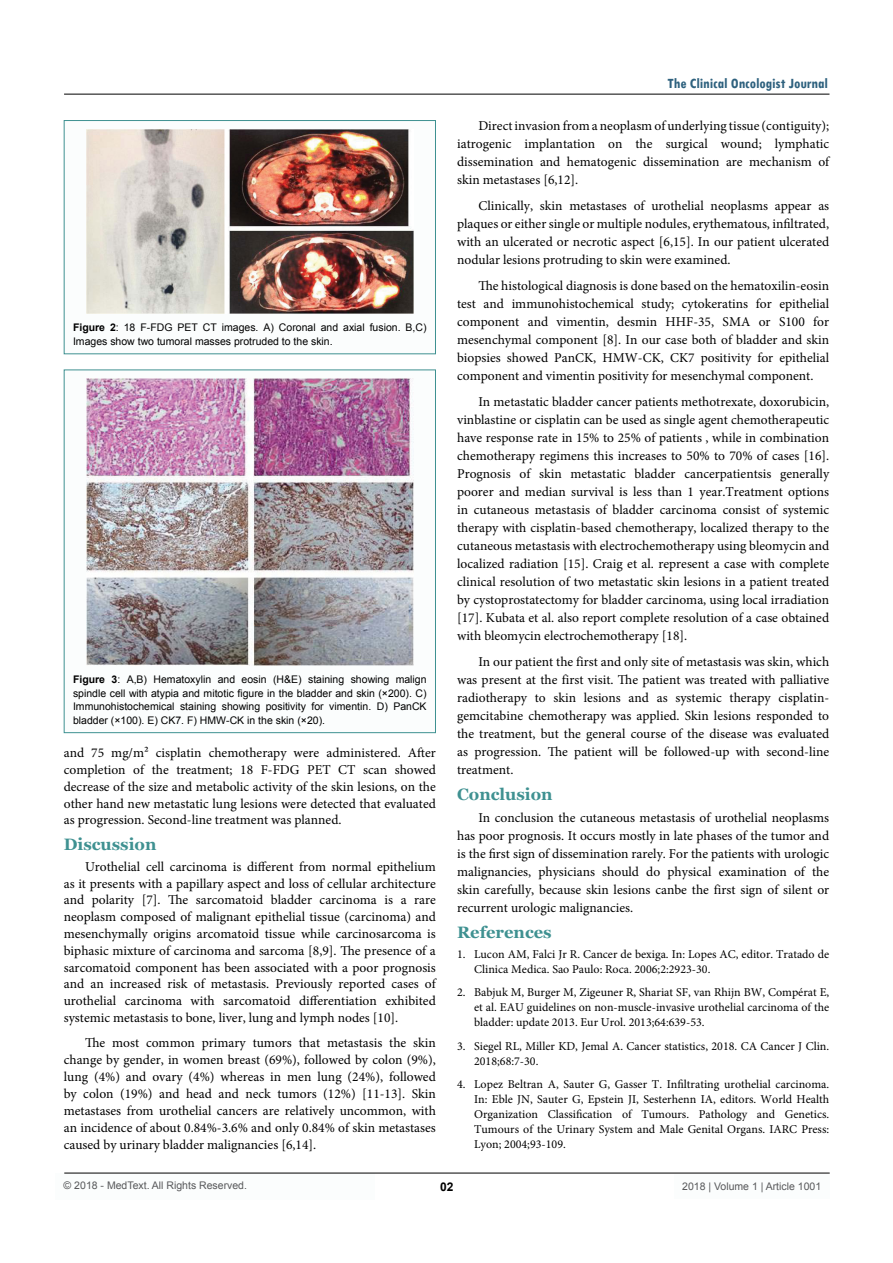
<style>
.page{position:relative;width:893px;height:1263px;background:#fff}
.page>*{position:absolute;margin:0;border:0;box-sizing:border-box;transform-origin:0 0}
.t1{font:700 16.5px "Georgia";color:#3f9191}
.t2{font:700 condensed 15px "Tw Cen";color:#2e617e}
.t3{font:13.5px/18px "Minion Pro";color:#000;text-align:justify}
.t4{font:12px/15px "Minion Pro";color:#000}
.t5{font:700 12px "Arial";color:#000}
.t6{font:10.5px/13.5px "Arial";color:#000}
.t7{font:10.5px "Arial";color:#58595b}
.s1{font-weight:700}
</style>
<div class="page">
<div style="left:55px;top:1173px;width:320px;height:26px;background:#fbfdfd"></div>
<hr style="left:64px;top:1173px;width:766px;height:1px;background:#000">
<hr style="left:64px;top:94px;width:765px;height:1px;background:#000">
<div style="left:674px;top:1174px;width:156px;height:25px;background:#fbfdfd"></div>
<div style="left:64px;top:121px;width:371px;height:233px;background:#fbfdfd"></div>
<img style="left:86px;top:129px;width:327px;height:185px">
<div style="left:64px;top:120px;width:372px;height:234px;border:1px solid #3f9191"></div>
<div style="left:64px;top:370px;width:371px;height:363px;background:#fbfdfd"></div>
<img style="left:86px;top:379px;width:327px;height:286px">
<div style="left:64px;top:369px;width:372px;height:364px;border:1px solid #3f9191"></div>
<p class="t6" style="left:73px;top:321px;width:355px"><span class="s1">Figure 2</span>: 18 F-FDG PET CT images. A) Coronal and axial fusion. B,C)<br>Images show two tumoral masses protruded to the skin.</p>
<p class="t6" style="left:73px;top:673px;width:355px;text-align:justify"><span class="s1">Figure 3</span>: A,B) Hematoxylin and eosin (H&amp;E) staining showing malign spindle cell with atypia and mitotic figure in the bladder and skin (×200). C)<br>Immunohistochemical staining showing positivity for vimentin. D) PanCK bladder (×100). E) CK7. F) HMW-CK in the skin (×20).</p>
<p class="t3" style="left:64px;top:745px;width:374px;line-height:16.8px">and 75 mg/m² cisplatin chemotherapy were administered. After completion of the treatment; 18 F-FDG PET CT scan showed decrease of the size and metabolic activity of the skin lesions, on the other hand new metastatic lung lesions were detected that evaluated as progression. Second-line treatment was planned.</p>
<p class="t1" style="left:64px;top:833px;width:94px">Discussion</p>
<p class="t3" style="left:64px;top:858px;width:374px;line-height:16.8px;text-indent:21px">Urothelial cell carcinoma is different from normal epithelium as it presents with a papillary aspect and loss of cellular architecture and polarity [7]. The sarcomatoid bladder carcinoma is a rare neoplasm composed of malignant epithelial tissue (carcinoma) and mesenchymally origins arcomatoid tissue while carcinosarcoma is biphasic mixture of carcinoma and sarcoma [8,9]. The presence of a sarcomatoid component has been associated with a poor prognosis and an increased risk of metastasis. Previously reported cases of urothelial carcinoma with sarcomatoid differentiation exhibited systemic metastasis to bone, liver, lung and lymph nodes [10].</p>
<p class="t3" style="left:64px;top:1034px;width:374px;line-height:17px;text-indent:21px">The most common primary tumors that metastasis the skin change by gender, in women breast (69%), followed by colon (9%), lung (4%) and ovary (4%) whereas in men lung (24%), followed by colon (19%) and head and neck tumors (12%) [11-13]. Skin metastases from urothelial cancers are relatively uncommon, with an incidence of about 0.84%-3.6% and only 0.84% of skin metastases caused by urinary bladder malignancies [6,14].</p>
<p class="t2" style="left:668px;top:74px;width:162px">The Clinical Oncologist Journal</p>
<p class="t3" style="left:457px;top:117px;width:374px;text-indent:21px">Direct invasion from a neoplasm of underlying tissue (contiguity); iatrogenic implantation on the surgical wound; lymphatic dissemination and hematogenic dissemination are mechanism of skin metastases [6,12].</p>
<p class="t3" style="left:457px;top:197px;width:374px;text-indent:21px">Clinically, skin metastases of urothelial neoplasms appear as plaques or either single or multiple nodules, erythematous, infiltrated, with an ulcerated or necrotic aspect [6,15]. In our patient ulcerated nodular lesions protruding to skin were examined.</p>
<p class="t3" style="left:457px;top:277px;width:374px;text-indent:21px">The histological diagnosis is done based on the hematoxilin-eosin test and immunohistochemical study; cytokeratins for epithelial component and vimentin, desmin HHF-35, SMA or S100 for mesenchymal component [8]. In our case both of bladder and skin biopsies showed PanCK, HMW-CK, CK7 positivity for epithelial component and vimentin positivity for mesenchymal component.</p>
<p class="t3" style="left:457px;top:393px;width:374px;text-indent:21px">In metastatic bladder cancer patients methotrexate, doxorubicin, vinblastine or cisplatin can be used as single agent chemotherapeutic have response rate in 15% to 25% of patients , while in combination chemotherapy regimens this increases to 50% to 70% of cases [16].<br>Prognosis of skin metastatic bladder cancerpatientsis generally poorer and median survival is less than 1 year.Treatment options in cutaneous metastasis of bladder carcinoma consist of systemic therapy with cisplatin-based chemotherapy, localized therapy to the cutaneous metastasis with electrochemotherapy using bleomycin and localized radiation [15]. Craig et al. represent a case with complete clinical resolution of two metastatic skin lesions in a patient treated by cystoprostatectomy for bladder carcinoma, using local irradiation [17]. Kubata et al. also report complete resolution of a case obtained with bleomycin electrochemotherapy [18].</p>
<p class="t3" style="left:457px;top:653px;width:374px;text-indent:21px">In our patient the first and only site of metastasis was skin, which was present at the first visit. The patient was treated with palliative radiotherapy to skin lesions and as systemic therapy cisplatin&shy;gemcitabine chemotherapy was applied. Skin lesions responded to the treatment, but the general course of the disease was evaluated as progression. The patient will be followed-up with second-line treatment.</p>
<p class="t1" style="left:457px;top:784px;width:97px">Conclusion</p>
<p class="t3" style="left:457px;top:809px;width:374px;text-indent:21px">In conclusion the cutaneous metastasis of urothelial neoplasms has poor prognosis. It occurs mostly in late phases of the tumor and is the first sign of dissemination rarely. For the patients with urologic malignancies, physicians should do physical examination of the skin carefully, because skin lesions canbe the first sign of silent or recurrent urologic malignancies.</p>
<p class="t1" style="left:457px;top:922px;width:96px">References</p>
<p class="t4" style="left:474px;top:946px;width:357px;text-indent:-17px">1. Lucon AM, Falci Jr R. Cancer de bexiga. In: Lopes AC, editor. Tratado de<br>Clinica Medica. Sao Paulo: Roca. 2006;2:2923-30.</p>
<p class="t4" style="left:474px;top:985px;width:357px;text-align:justify;text-indent:-17px">2. Babjuk M, Burger M, Zigeuner R, Shariat SF, van Rhijn BW, Compérat E, et al. EAU guidelines on non-muscle-invasive urothelial carcinoma of the bladder: update 2013. Eur Urol. 2013;64:639-53.</p>
<p class="t4" style="left:474px;top:1038px;width:357px;text-indent:-17px">3. Siegel RL, Miller KD, Jemal A. Cancer statistics, 2018. CA Cancer J Clin.<br>2018;68:7-30.</p>
<p class="t4" style="left:474px;top:1077px;width:357px;text-align:justify;text-indent:-17px">4. Lopez Beltran A, Sauter G, Gasser T. Infiltrating urothelial carcinoma.<br>In: Eble JN, Sauter G, Epstein JI, Sesterhenn IA, editors. World Health Organization Classification of Tumours. Pathology and Genetics.<br>Tumours of the Urinary System and Male Genital Organs. IARC Press:<br>Lyon; 2004;93‑109.</p>
<p class="t7" style="left:64px;top:1179px;width:185px">© 2018 - MedText. All Rights Reserved.</p>
<p class="t5" style="left:440px;top:1178px;width:15px">02</p>
<p class="t7" style="left:682px;top:1180px;width:140px">2018 | Volume 1 | Article 1001</p>
</div>
